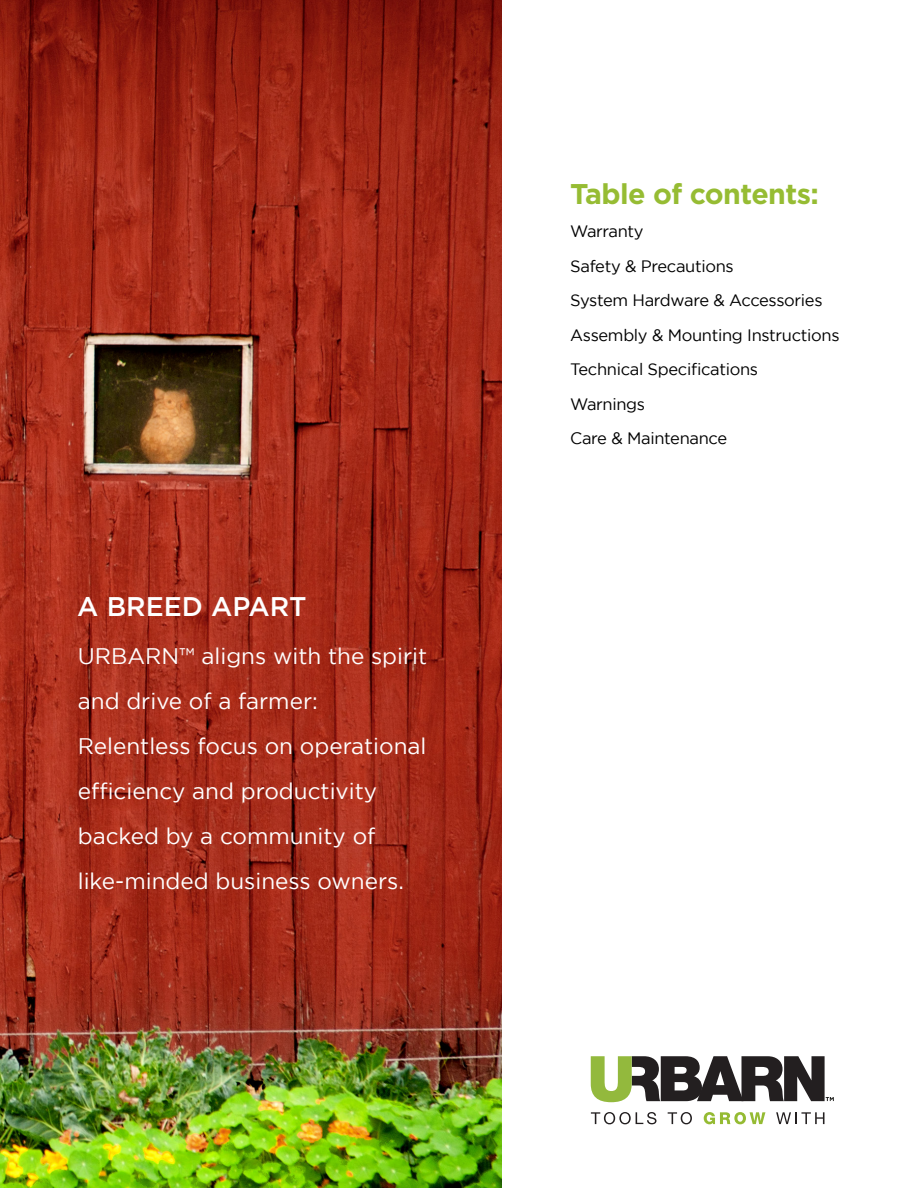
<style>
.page{position:relative;width:918px;height:1188px;background:#fff}
.page>*{position:absolute;margin:0;border:0;box-sizing:border-box;transform-origin:0 0}
.t1{font:700 28.5px "Gotham";letter-spacing:-.02em;color:#96bc33}
.t2{font:500 27px "Gotham";color:#fff}
.t3{font:22.5px/45px "Gotham";color:#fff}
.t4{font:16.5px "Gotham";letter-spacing:-.02em;color:#000}
</style>
<div class="page">
<img style="left:0;top:0;width:501px;height:1188px">
<svg style="left:591px;top:1112px;width:65px;height:12px"></svg>
<svg style="left:668px;top:1112px;width:24px;height:12px"></svg>
<svg style="left:704px;top:1112px;width:61px;height:12px"></svg>
<svg style="left:776px;top:1112px;width:48px;height:12px"></svg>
<svg style="left:591px;top:1056px;width:243px;height:46px"></svg>
<p class="t2" style="left:77px;top:589px;width:231px">A BREED APART</p>
<p class="t3" style="left:78px;top:633px;width:351px">URBARN™ aligns with the spirit and drive of a farmer:<br>Relentless focus on operational efficiency and productivity backed by a community of like-minded business owners.</p>
<p class="t1" style="left:570px;top:177px;width:250px">Table of contents:</p>
<p class="t4" style="left:570px;top:222px;width:75px">Warranty</p>
<p class="t4" style="left:570px;top:257px;width:165px">Safety &amp; Precautions</p>
<p class="t4" style="left:570px;top:291px;width:254px">System Hardware &amp; Accessories</p>
<p class="t4" style="left:570px;top:326px;width:271px">Assembly &amp; Mounting Instructions</p>
<p class="t4" style="left:570px;top:360px;width:189px">Technical Specifications</p>
<p class="t4" style="left:570px;top:395px;width:76px">Warnings</p>
<p class="t4" style="left:570px;top:429px;width:158px">Care &amp; Maintenance</p>
</div>
